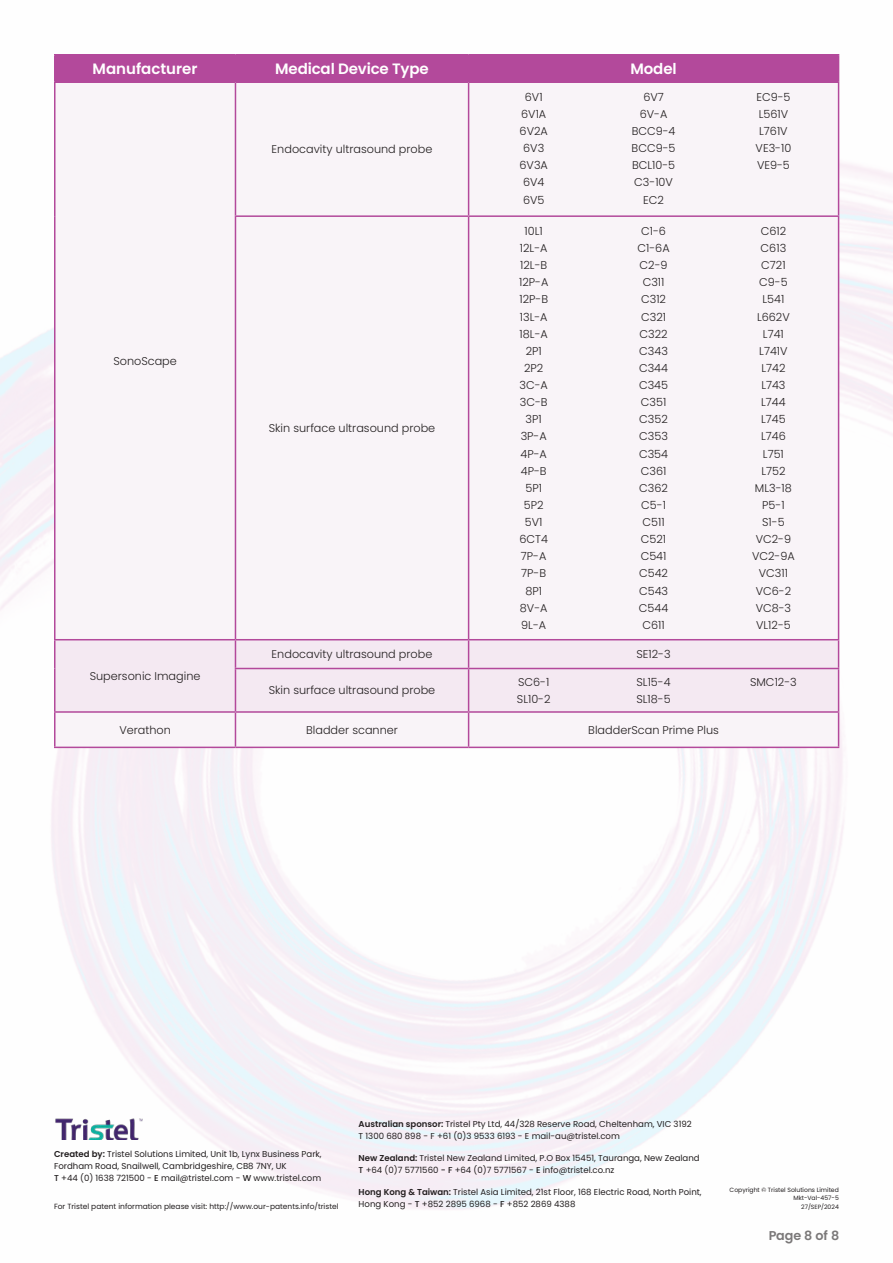
<style>
.page{position:relative;width:893px;height:1263px;background:#fff}
.page>*{position:absolute;margin:0;border:0;box-sizing:border-box;transform-origin:0 0}
.t1{font:600 15px "Poppins";letter-spacing:-.01em;color:#fff}
.t2{font:600 12.75px "Poppins";color:#231f20}
.t3{font:300 11.25px/17.1px "Poppins";color:#231f20;text-align:center}
.t4{font:8.55px/12px "Poppins";color:#231f20}
.t5{font:7.5px "Poppins";color:#231f20}
.t6{font:6.15px/8.6px "Poppins";color:#231f20;text-align:right}
.s1{font-weight:600}
.s2{font-weight:500}
</style>
<div class="page">
<img style="left:0;top:54px;width:893px;height:1156px">
<img style="left:54px;top:1117px;width:89px;height:22px">
<div style="left:56px;top:83px;width:782px;height:664px;background:#f9f4f8"></div>
<div style="left:56px;top:640px;width:782px;height:71px;background:#f4e9f2"></div>
<hr style="left:54px;top:56px;width:2px;height:25px;background:#b3499b">
<hr style="left:54px;top:54px;width:181px;height:2px;background:#b3499b">
<hr style="left:54px;top:81px;width:181px;height:2px;background:#b3499b">
<hr style="left:235px;top:54px;width:234px;height:2px;background:#b3499b">
<hr style="left:235px;top:81px;width:234px;height:2px;background:#b3499b">
<hr style="left:469px;top:54px;width:370px;height:2px;background:#b3499b">
<div style="left:56px;top:55px;width:783px;height:26px;background:#b3499b"></div>
<hr style="left:469px;top:81px;width:370px;height:2px;background:#b3499b">
<hr style="left:54px;top:83px;width:2px;height:133px;background:#b3499b">
<hr style="left:54px;top:216px;width:2px;height:423px;background:#b3499b">
<hr style="left:235px;top:83px;width:1px;height:132px;background:#b3499b">
<hr style="left:468px;top:83px;width:1px;height:132px;background:#b3499b">
<hr style="left:838px;top:83px;width:1px;height:132px;background:#b3499b">
<hr style="left:235px;top:217px;width:1px;height:422px;background:#b3499b">
<hr style="left:235px;top:215px;width:234px;height:2px;background:#b3499b">
<hr style="left:468px;top:217px;width:1px;height:422px;background:#b3499b">
<hr style="left:469px;top:215px;width:370px;height:2px;background:#b3499b">
<hr style="left:838px;top:217px;width:1px;height:422px;background:#b3499b">
<hr style="left:54px;top:640px;width:2px;height:28px;background:#b3499b">
<hr style="left:54px;top:668px;width:2px;height:43px;background:#b3499b">
<hr style="left:54px;top:639px;width:181px;height:1px;background:#b3499b">
<svg style="left:235px;top:640px;width:1px;height:28px"></svg>
<hr style="left:235px;top:639px;width:234px;height:1px;background:#b3499b">
<svg style="left:468px;top:640px;width:1px;height:28px"></svg>
<hr style="left:469px;top:639px;width:370px;height:1px;background:#b3499b">
<svg style="left:838px;top:640px;width:1px;height:28px"></svg>
<hr style="left:235px;top:669px;width:1px;height:42px;background:#b3499b">
<hr style="left:235px;top:668px;width:234px;height:1px;background:#b3499b">
<hr style="left:468px;top:669px;width:1px;height:42px;background:#b3499b">
<hr style="left:469px;top:668px;width:370px;height:1px;background:#b3499b">
<hr style="left:838px;top:669px;width:1px;height:42px;background:#b3499b">
<hr style="left:54px;top:713px;width:2px;height:34px;background:#b3499b">
<hr style="left:54px;top:711px;width:181px;height:2px;background:#b3499b">
<hr style="left:54px;top:747px;width:181px;height:1px;background:#b3499b">
<hr style="left:235px;top:713px;width:1px;height:34px;background:#b3499b">
<hr style="left:235px;top:711px;width:234px;height:2px;background:#b3499b">
<hr style="left:469px;top:711px;width:370px;height:2px;background:#b3499b">
<hr style="left:468px;top:713px;width:1px;height:34px;background:#b3499b">
<hr style="left:838px;top:713px;width:1px;height:34px;background:#b3499b">
<hr style="left:235px;top:747px;width:234px;height:1px;background:#b3499b">
<hr style="left:469px;top:747px;width:370px;height:1px;background:#b3499b">
<h1 class="t1" style="left:93px;top:62px;width:106px">Manufacturer</h1>
<h1 class="t1" style="left:275px;top:62px;width:155px">Medical Device Type</h1>
<h1 class="t1" style="left:631px;top:62px;width:48px">Model</h1>
<p class="t3" style="left:113px;top:353px;width:65px">SonoScape</p>
<p class="t3" style="left:90px;top:667px;width:112px">Supersonic Imagine</p>
<p class="t3" style="left:272px;top:141px;width:162px">Endocavity ultrasound probe</p>
<p class="t3" style="left:269px;top:420px;width:168px">Skin surface ultrasound probe</p>
<p class="t3" style="left:519px;top:88px;width:30px">6V1<br>6V1A<br>6V2A<br>6V3<br>6V3A<br>6V4<br>6V5</p>
<p class="t3" style="left:632px;top:88px;width:45px">6V7<br>6V-A<br>BCC9-4<br>BCC9-5<br>BCL10-5<br>C3-10V<br>EC2</p>
<p class="t3" style="left:756px;top:88px;width:37px">EC9-5<br>L561V<br>L761V<br>VE3-10<br>VE9-5</p>
<p class="t3" style="left:519px;top:223px;width:31px">10L1<br>12L-A<br>12L-B<br>12P-A<br>12P-B<br>13L-A<br>18L-A<br>2P1<br>2P2<br>3C-A<br>3C-B<br>3P1<br>3P-A<br>4P-A<br>4P-B<br>5P1<br>5P2<br>5V1<br>6CT4<br>7P-A<br>7P-B<br>8P1<br>8V-A<br>9L-A</p>
<p class="t3" style="left:637px;top:223px;width:34px">C1-6<br>C1-6A<br>C2-9<br>C311<br>C312<br>C321<br>C322<br>C343<br>C344<br>C345<br>C351<br>C352<br>C353<br>C354<br>C361<br>C362<br>C5-1<br>C511<br>C521<br>C541<br>C542<br>C543<br>C544<br>C611</p>
<p class="t3" style="left:752px;top:223px;width:44px">C612<br>C613<br>C721<br>C9-5<br>L541<br>L662V<br>L741<br>L741V<br>L742<br>L743<br>L744<br>L745<br>L746<br>L751<br>L752<br>ML3-18<br>P5-1<br>S1-5<br>VC2-9<br>VC2-9A<br>VC311<br>VC6-2<br>VC8-3<br>VL12-5</p>
<p class="t3" style="left:272px;top:646px;width:162px">Endocavity ultrasound probe</p>
<p class="t3" style="left:636px;top:646px;width:36px">SE12-3</p>
<p class="t3" style="left:269px;top:682px;width:168px">Skin surface ultrasound probe</p>
<p class="t3" style="left:517px;top:673px;width:35px;text-align:left">SC6-1<br>SL10-2</p>
<p class="t3" style="left:636px;top:673px;width:36px;text-align:left">SL15-4<br>SL18-5</p>
<p class="t3" style="left:750px;top:673px;width:48px">SMC12-3</p>
<p class="t3" style="left:119px;top:721px;width:53px">Verathon</p>
<p class="t3" style="left:306px;top:721px;width:93px">Bladder scanner</p>
<p class="t3" style="left:588px;top:721px;width:132px">BladderScan Prime Plus</p>
<p class="t4" style="left:54px;top:1148px;width:269px"><span class="s1">Created by:</span> Tristel Solutions Limited, Unit 1b, Lynx Business Park,<br>Fordham Road, Snailwell, Cambridgeshire, CB8 7NY, UK<br><span class="s2">T</span> +44 (0) 1638 721500 - <span class="s2">E</span> mail@tristel.com - <span class="s2">W</span> www.tristel.com</p>
<p class="t4" style="left:359px;top:1118px;width:335px"><span class="s1">Australian sponsor:</span> Tristel Pty Ltd, 44/328 Reserve Road, Cheltenham, VIC 3192<br>T 1300 680 898 - F +61 (0)3 9533 6193 - E mail-au@tristel.com</p>
<p class="t4" style="left:359px;top:1152px;width:343px"><span class="s1">New Zealand:</span> Tristel New Zealand Limited, P.O Box 15451, Tauranga, New Zealand<br><span class="s2">T</span> +64 (0)7 5771560 <span class="s2">- F</span> +64 (0)7 5771567 - <span class="s2">E</span> info@tristel.co.nz</p>
<p class="t4" style="left:359px;top:1186px;width:344px"><span class="s1">Hong Kong &amp; Taiwan:</span> Tristel Asia Limited, 21st Floor, 168 Electric Road, North Point,</p>
<p class="t5" style="left:54px;top:1202px;width:286px">For Tristel patent information please visit: http://www.our-patents.info/tristel</p>
<p class="t4" style="left:359px;top:1198px;width:218px">Hong Kong - <span class="s2">T</span> +852 2895 6968 - <span class="s2">F</span> +852 2869 4388</p>
<p class="t6" style="left:730px;top:1185px;width:111px">Copyright © Tristel Solutions Limited<br>Mkt-Val-457-5<br>27/SEP/2024</p>
<p class="t2" style="left:768px;top:1230px;width:72px">Page 8 of 8</p>
</div>
